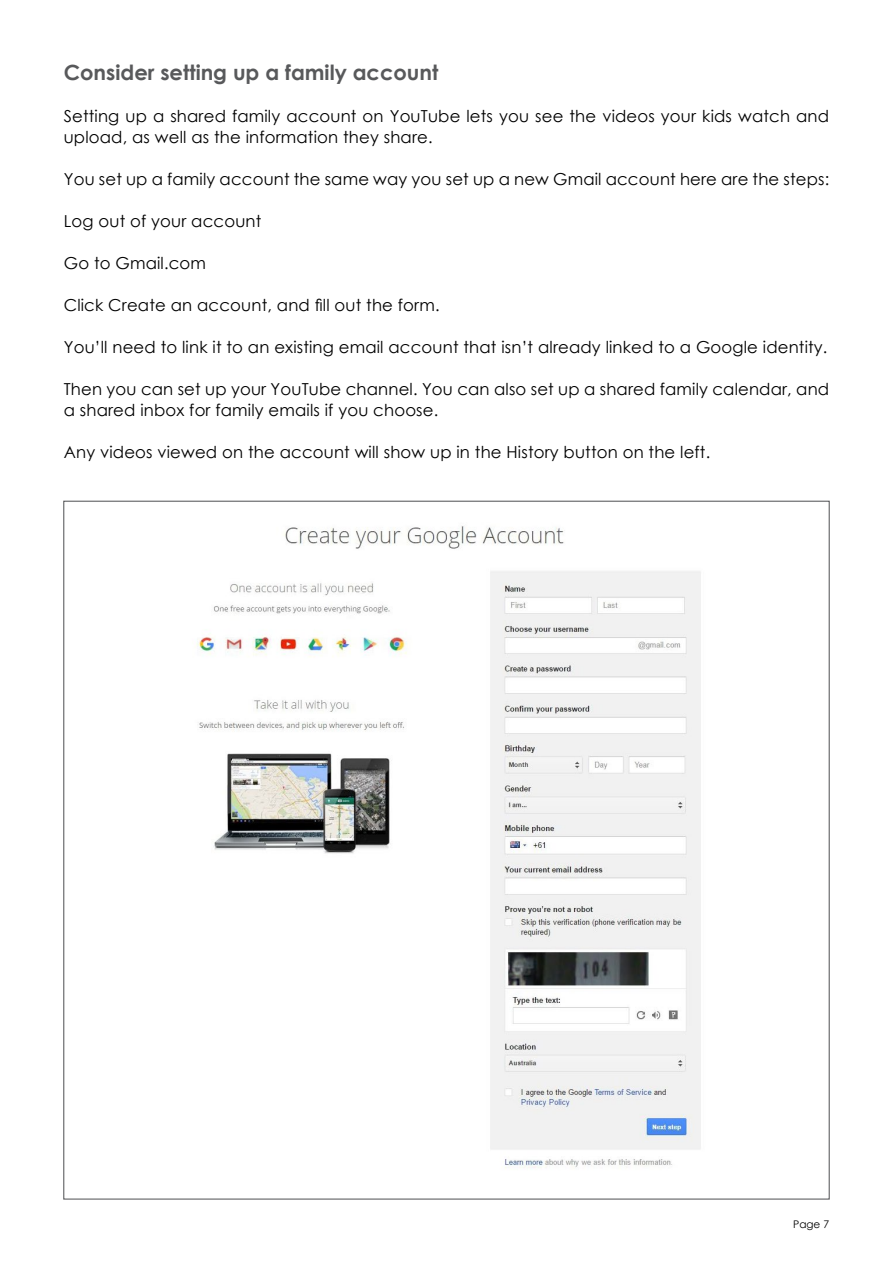
<style>
.page{position:relative;width:893px;height:1263px;background:#fff}
.page>*{position:absolute;margin:0;border:0;box-sizing:border-box;transform-origin:0 0}
.t1{font:700 21px "Century Gothic";color:#58595b}
.t2{font:16.5px/21px "Century Gothic";letter-spacing:.01em;color:#000}
.t3{font:10.5px "Century Gothic";color:#000}
</style>
<div class="page">
<img style="left:196px;top:526px;width:505px;height:643px">
<p class="t1" style="left:64px;top:56px;width:376px">Consider setting up a family account</p>
<p class="t2" style="left:64px;top:105px;width:767px">Setting up a shared family account on YouTube lets you see the videos your kids watch and upload, as well as the information they share.</p>
<p class="t2" style="left:64px;top:168px;width:767px">You set up a family account the same way you set up a new Gmail account here are the steps:</p>
<p class="t2" style="left:64px;top:210px;width:199px">Log out of your account</p>
<p class="t2" style="left:64px;top:252px;width:144px">Go to Gmail.com</p>
<p class="t2" style="left:64px;top:294px;width:377px">Click Create an account, and fill out the form.</p>
<p class="t2" style="left:64px;top:336px;width:765px">You’ll need to link it to an existing email account that isn’t already linked to a Google identity.</p>
<p class="t2" style="left:64px;top:378px;width:767px">Then you can set up your YouTube channel. You can also set up a shared family calendar, and a shared inbox for family emails if you choose.</p>
<p class="t2" style="left:64px;top:441px;width:648px">Any videos viewed on the account will show up in the History button on the left.</p>
<p class="t3" style="left:793px;top:1217px;width:38px">Page 7</p>
</div>
